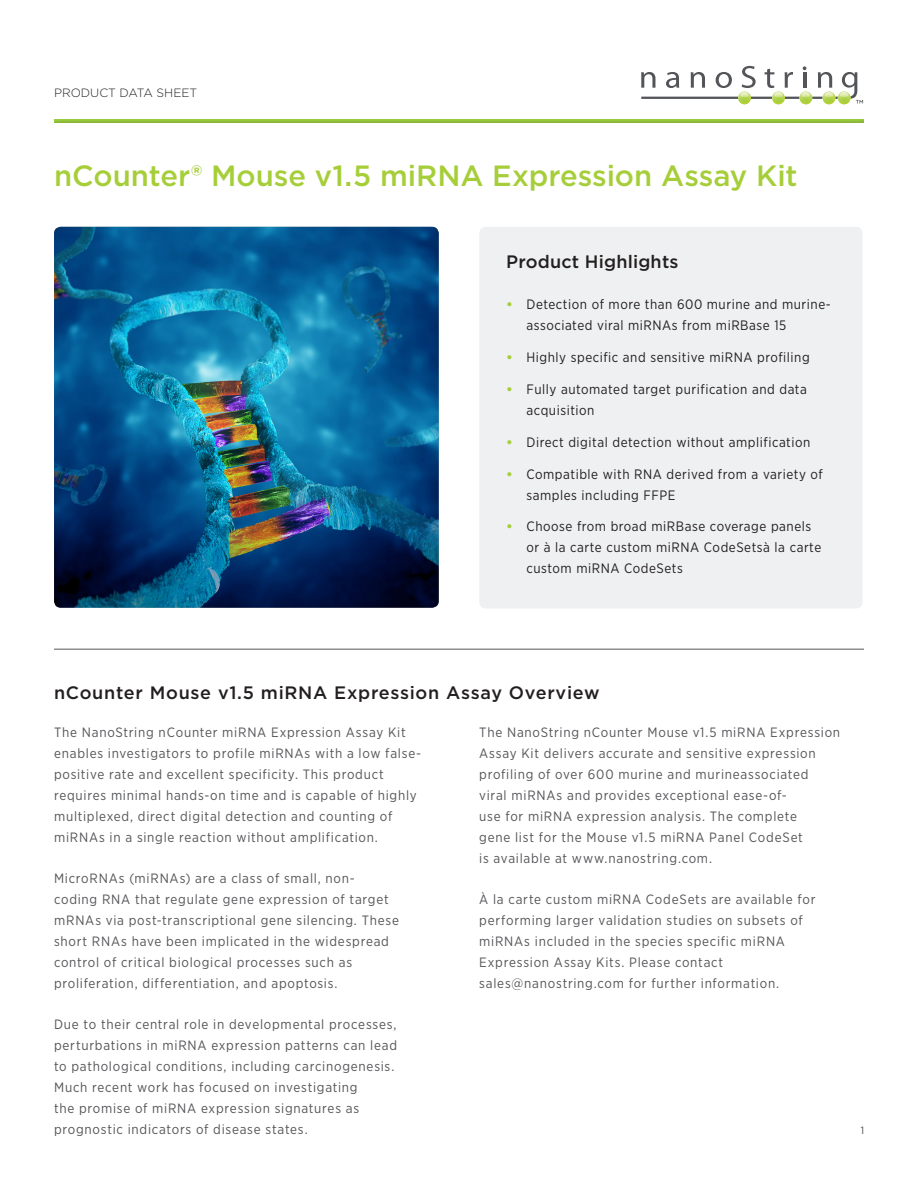
<style>
.page{position:relative;width:918px;height:1188px;background:#fff}
.page>*{position:absolute;margin:0;border:0;box-sizing:border-box;transform-origin:0 0}
.Heading_1{font:500 29.25px "Gotham";color:#a6ce39}
.Body_Text{font:500 18px "Gotham";letter-spacing:.04em;color:#231f20}
.Heading_1-2{font:500 18px "Gotham";letter-spacing:.01em;color:#231f20}
.t1{font:13.65px/21px "Gotham Narrow";letter-spacing:.04em;color:#231f20}
.Body_Text-2{font:13.5px/21px "Gotham Narrow";letter-spacing:.055em;color:#555659}
.t2{font:300 12px "Gotham";color:#231f20}
.t3{font:10.5px "Gotham Narrow";color:#48494d}
.s1{font-family:"Gotham";font-weight:700;color:#a6ce39}
</style>
<div class="page">
<div style="left:52px;top:119px;width:813px;height:6px;background:#231f20;opacity:.1"></div>
<div style="left:479px;top:227px;width:384px;height:382px;background:#eff0f1;border-radius:7px"></div>
<img style="left:54px;top:227px;width:385px;height:381px">
<hr style="left:54px;top:649px;width:810px;height:1px;background:#555659">
<svg style="left:641px;top:66px;width:222px;height:38px"></svg>
<p class="t2" style="left:54px;top:85px;width:145px">PRODUCT DATA SHEET</p>
<p class="Heading_1" style="left:54px;top:157px;width:745px">nCounter® Mouse v1.5 miRNA Expression Assay Kit</p>
<p class="Heading_1-2" style="left:506px;top:250px;width:174px">Product Highlights</p>
<p class="t1" style="left:526px;top:294px;width:306px;text-indent:-20px"><span class="s1">•</span> Detection of more than 600 murine and murine&shy;associated viral miRNAs from miRBase 15</p>
<p class="t1" style="left:506px;top:347px;width:305px"><span class="s1">•</span> Highly specific and sensitive miRNA profiling</p>
<p class="t1" style="left:526px;top:378px;width:282px;text-indent:-20px"><span class="s1">•</span> Fully automated target purification and data acquisition</p>
<p class="t1" style="left:506px;top:431px;width:306px"><span class="s1">•</span> Direct digital detection without amplification</p>
<p class="t1" style="left:526px;top:463px;width:298px;text-indent:-20px"><span class="s1">•</span> Compatible with RNA derived from a variety of samples including FFPE</p>
<p class="t1" style="left:526px;top:516px;width:296px;text-indent:-20px"><span class="s1">•</span> Choose from broad miRBase coverage panels or à la carte custom miRNA CodeSetsà la carte custom miRNA CodeSets</p>
<p class="Body_Text" style="left:54px;top:681px;width:547px">nCounter Mouse v1.5 miRNA Expression Assay Overview</p>
<p class="Body_Text-2" style="left:54px;top:721px;width:369px">The NanoString nCounter miRNA Expression Assay Kit enables investigators to profile miRNAs with a low false&shy;positive rate and excellent specificity. This product requires minimal hands-on time and is capable of highly multiplexed, direct digital detection and counting of miRNAs in a single reaction without amplification.</p>
<p class="Body_Text-2" style="left:54px;top:867px;width:347px">MicroRNAs (miRNAs) are a class of small, non&shy;coding RNA that regulate gene expression of target mRNAs via post-transcriptional gene silencing. These short RNAs have been implicated in the widespread control of critical biological processes such as proliferation, differentiation, and apoptosis.</p>
<p class="Body_Text-2" style="left:54px;top:1014px;width:345px">Due to their central role in developmental processes, perturbations in miRNA expression patterns can lead to pathological conditions, including carcinogenesis.<br>Much recent work has focused on investigating<br>the promise of miRNA expression signatures as prognostic indicators of disease states.</p>
<p class="Body_Text-2" style="left:479px;top:721px;width:362px">The NanoString nCounter Mouse v1.5 miRNA Expression Assay Kit delivers accurate and sensitive expression profiling of over 600 murine and murineassociated<br>viral miRNAs and provides exceptional ease-of-<br>use for miRNA expression analysis. The complete<br>gene list for the Mouse v1.5 miRNA Panel CodeSet<br>is available at www.nanostring.com.</p>
<p class="Body_Text-2" style="left:479px;top:888px;width:338px">À la carte custom miRNA CodeSets are available for performing larger validation studies on subsets of miRNAs included in the species specific miRNA Expression Assay Kits. Please contact sales@nanostring.com for further information.</p>
<p class="t3" style="left:861px;top:1124px;width:5px">1</p>
</div>
